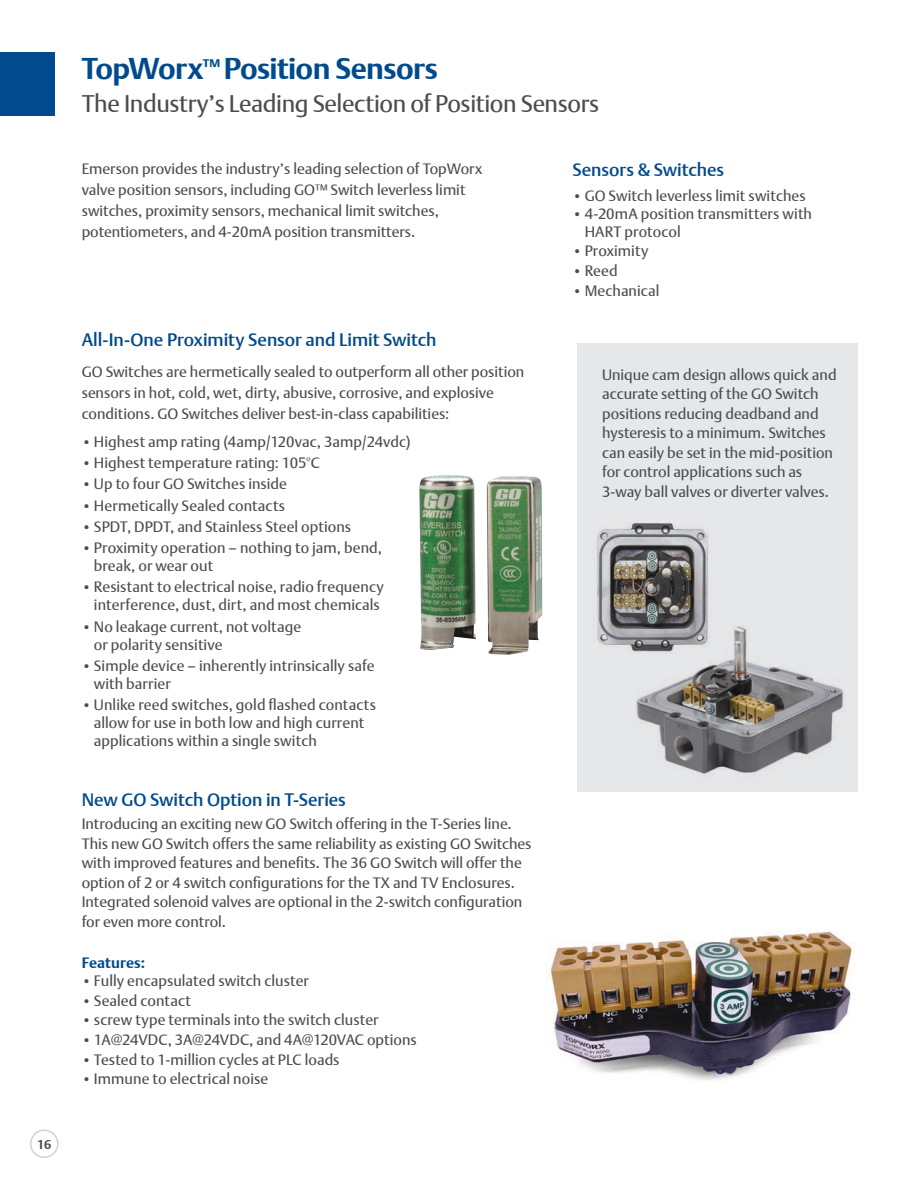
<style>
.page{position:relative;width:918px;height:1188px;background:#fff}
.page>*{position:absolute;margin:0;border:0;box-sizing:border-box;transform-origin:0 0}
.Section_Head{font:700 30px "DTL Argo T";letter-spacing:-.02em;color:#004a8d}
.Section_sub-head{font:24px "DTL Argo T";letter-spacing:-.015em;color:#4b4c4d}
.t1{font:500 18px "DTL Argo T";letter-spacing:-.005em;color:#004a8d}
.t2{font:15px/19.5px "DTL Argo T";color:#4b4c4d}
.t3{font:700 15px "DTL Argo T";letter-spacing:.005em;color:#004a8d}
.t4{font:700 12.75px "DTL Argo T";color:#4b4c4d}
.s1{font-size:13.5px}
</style>
<div class="page">
<div style="left:578px;top:343px;width:280px;height:449px;background:#e6e7e9"></div>
<img style="left:419px;top:475px;width:123px;height:180px">
<img style="left:636px;top:626px;width:208px;height:148px">
<img style="left:549px;top:931px;width:303px;height:149px">
<div style="left:0;top:52px;width:55px;height:64px;background:#004a8d"></div>
<img style="left:597px;top:523px;width:117px;height:130px">
<div style="left:30px;top:1130px;width:28px;height:28px;border:2px solid #d1d2d4;border-radius:50%"></div>
<p class="t4" style="left:37px;top:1137px;width:16px">16</p>
<p class="Section_Head" style="left:82px;top:51px;width:358px">TopWorx<sup>™</sup> Position Sensors</p>
<p class="Section_sub-head" style="left:82px;top:90px;width:519px">The Industry’s Leading Selection of Position Sensors</p>
<p class="t2" style="left:82px;top:158px;width:402px;line-height:21px">Emerson provides the industry’s leading selection of TopWorx valve position sensors, including GO™ Switch leverless limit switches, proximity sensors, mechanical limit switches, potentiometers, and 4-20mA position transmitters.</p>
<p class="t1" style="left:82px;top:329px;width:356px">All-In-One Proximity Sensor and Limit Switch</p>
<p class="t2" style="left:82px;top:361px;width:444px;line-height:21px">GO Switches are hermetically sealed to outperform all other position sensors in hot, cold, wet, dirty, abusive, corrosive, and explosive conditions. GO Switches deliver best-in-class capabilities:</p>
<p class="t2" style="left:82px;top:432px;width:330px"><span class="s1">•</span> Highest amp rating (4amp/120vac, 3amp/24vdc)</p>
<p class="t2" style="left:82px;top:453px;width:240px"><span class="s1">•</span> Highest temperature rating: 105°C</p>
<p class="t2" style="left:82px;top:474px;width:207px"><span class="s1">•</span> Up to four GO Switches inside</p>
<p class="t2" style="left:82px;top:495px;width:205px"><span class="s1">•</span> Hermetically Sealed contacts</p>
<p class="t2" style="left:82px;top:517px;width:271px"><span class="s1">•</span> SPDT, DPDT, and Stainless Steel options</p>
<p class="t2" style="left:94px;top:539px;width:290px;line-height:18px;text-indent:-12px"><span class="s1">•</span> Proximity operation – nothing to jam, bend, break, or wear out</p>
<p class="t2" style="left:82px;top:578px;width:304px;line-height:18px;text-align:center"><span class="s1">•</span> Resistant to electrical noise, radio frequency interference, dust, dirt, and most chemicals</p>
<p class="t2" style="left:94px;top:617px;width:209px;line-height:18px;text-indent:-12px"><span class="s1">•</span> No leakage current, not voltage or polarity sensitive</p>
<p class="t2" style="left:94px;top:656px;width:282px;line-height:18px;text-indent:-12px"><span class="s1">•</span> Simple device – inherently intrinsically safe with barrier</p>
<p class="t2" style="left:94px;top:696px;width:284px;line-height:18px;text-indent:-12px"><span class="s1">•</span> Unlike reed switches, gold flashed contacts allow for use in both low and high current applications within a single switch</p>
<p class="t1" style="left:82px;top:789px;width:266px">New GO Switch Option in T-Series</p>
<p class="t2" style="left:82px;top:814px;width:451px">Introducing an exciting new GO Switch offering in the T-Series line.<br>This new GO Switch offers the same reliability as existing GO Switches with improved features and benefits. The 36 GO Switch will offer the option of 2 or 4 switch configurations for the TX and TV Enclosures.<br>Integrated solenoid valves are optional in the 2-switch configuration for even more control.</p>
<p class="t3" style="left:82px;top:954px;width:65px">Features:</p>
<p class="t2" style="left:82px;top:971px;width:229px"><span class="s1">•</span> Fully encapsulated switch cluster</p>
<p class="t2" style="left:82px;top:990px;width:111px"><span class="s1">•</span> Sealed contact</p>
<p class="t2" style="left:82px;top:1010px;width:298px"><span class="s1">•</span> screw type terminals into the switch cluster</p>
<p class="t2" style="left:82px;top:1030px;width:337px"><span class="s1">•</span> 1A@24VDC, 3A@24VDC, and 4A@120VAC options</p>
<p class="t2" style="left:82px;top:1049px;width:259px"><span class="s1">•</span> Tested to 1-million cycles at PLC loads</p>
<p class="t2" style="left:82px;top:1069px;width:188px"><span class="s1">•</span> Immune to electrical noise</p>
<p class="t1" style="left:572px;top:159px;width:153px">Sensors &amp; Switches</p>
<p class="t2" style="left:572px;top:185px;width:235px"><span class="s1">•</span> GO Switch leverless limit switches</p>
<p class="t2" style="left:585px;top:204px;width:229px;line-height:18px;text-indent:-12px"><span class="s1">•</span> 4-20mA position transmitters with<br>HART protocol</p>
<p class="t2" style="left:572px;top:241px;width:78px"><span class="s1">•</span> Proximity</p>
<p class="t2" style="left:572px;top:261px;width:47px"><span class="s1">•</span> Reed</p>
<p class="t2" style="left:572px;top:280px;width:88px"><span class="s1">•</span> Mechanical</p>
<p class="t2" style="left:602px;top:365px;width:236px">Unique cam design allows quick and accurate setting of the GO Switch positions reducing deadband and hysteresis to a minimum. Switches can easily be set in the mid-position for control applications such as 3-way ball valves or diverter valves.</p>
</div>
